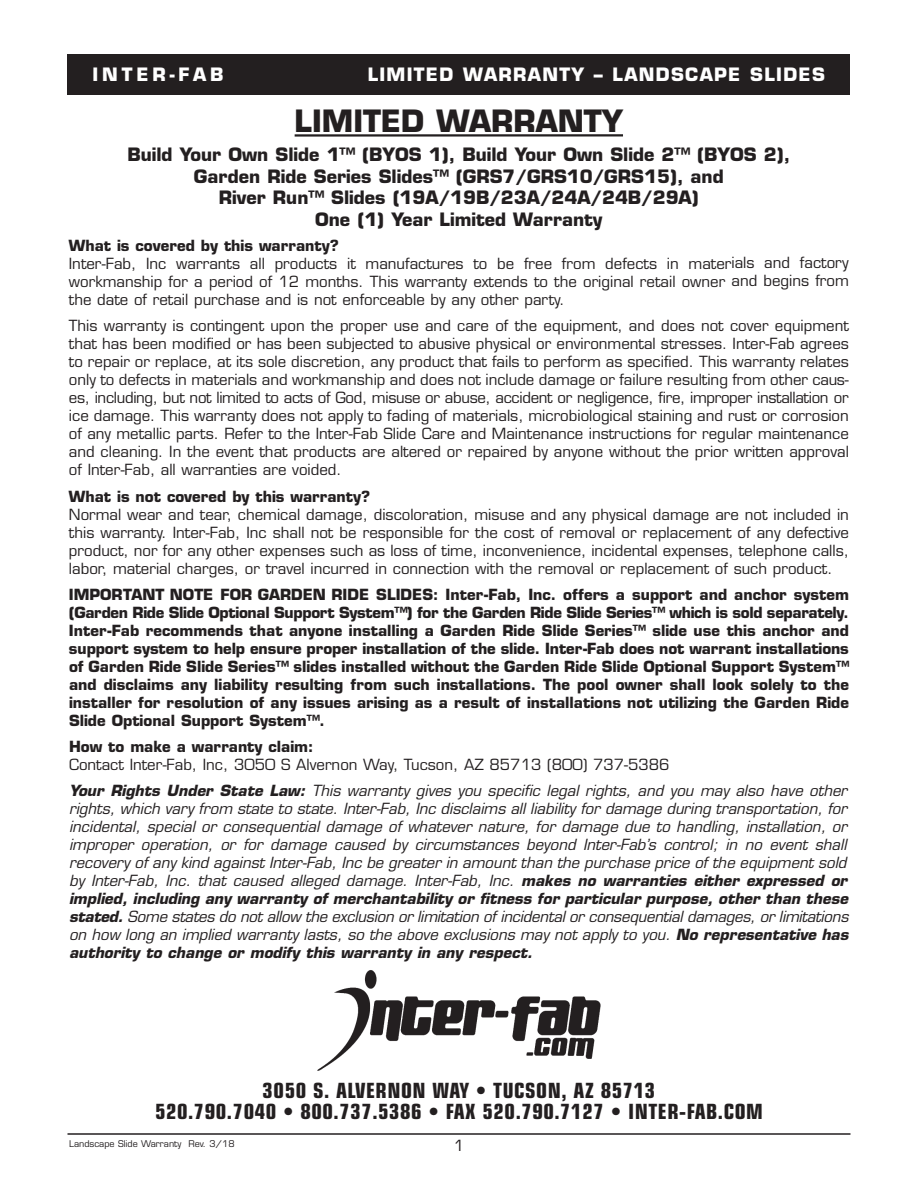
<style>
.page{position:relative;width:918px;height:1188px;background:#fff}
.page>*{position:absolute;margin:0;border:0;box-sizing:border-box;transform-origin:0 0}
.t1{font:700 30px "Eurostile";color:#231f20}
.t2{font:700 condensed 21px/21.1px "Eurostile";letter-spacing:.025em;color:#231f20;text-align:center}
.t3{font:700 18px/21.6px "Eurostile";color:#231f20;text-align:center}
.t4{font:700 18px "Eurostile";letter-spacing:.07em;color:#fff}
.t5{font:700 18px "Eurostile";letter-spacing:.215em;color:#fff}
.t6{font:15px/18.1px "Eurostile";color:#231f20;text-align:justify}
.t7{font:italic 15px/18px "Eurostile";color:#231f20}
.t8{font:700 15px/18px "Eurostile";color:#231f20;text-align:justify}
.t9{font:9px "Eurostile";color:#231f20}
.s1{font-weight:700;font-style:italic}
.s2{font-style:italic}
.s3{font-weight:700}
</style>
<div class="page">
<div style="left:68px;top:54px;width:782px;height:40px;background:#231f20"></div>
<hr style="left:68px;top:1133px;width:782px;height:2px;background:#231f20">
<hr style="left:295px;top:134px;width:328px;height:3px;background:#231f20">
<img style="left:317px;top:970px;width:284px;height:101px">
<p class="t5" style="left:92px;top:67px;width:133px">INTER-FAB</p>
<p class="t4" style="left:368px;top:67px;width:459px">LIMITED WARRANTY – LANDSCAPE SLIDES</p>
<h1 class="t1" style="left:295px;top:109px;width:330px">LIMITED WARRANTY</h1>
<p class="t3" style="left:127px;top:146px;width:664px">Build Your Own Slide 1™ (BYOS 1), Build Your Own Slide 2™ (BYOS 2), Garden Ride Series Slides™ (GRS7/GRS10/GRS15), and<br>River Run™ Slides (19A/19B/23A/24A/24B/29A)<br>One (1) Year Limited Warranty</p>
<p class="t8" style="left:69px;top:238px;width:271px">What is covered by this warranty?</p>
<p class="t6" style="left:69px;top:256px;width:781px">Inter-Fab, Inc warrants all products it manufactures to be free from defects in materials and factory workmanship for a period of 12 months. This warranty extends to the original retail owner and begins from the date of retail purchase and is not enforceable by any other party.</p>
<p class="t6" style="left:69px;top:318px;width:782px">This warranty is contingent upon the proper use and care of the equipment, and does not cover equipment that has been modified or has been subjected to abusive physical or environmental stresses. Inter-Fab agrees to repair or replace, at its sole discretion, any product that fails to perform as specified. This warranty relates only to defects in materials and workmanship and does not include damage or failure resulting from other caus&shy;es, including, but not limited to acts of God, misuse or abuse, accident or negligence, fire, improper installation or ice damage. This warranty does not apply to fading of materials, microbiological staining and rust or corrosion of any metallic parts. Refer to the Inter-Fab Slide Care and Maintenance instructions for regular maintenance and cleaning. In the event that products are altered or repaired by anyone without the prior written approval of Inter-Fab, all warranties are voided.</p>
<p class="t8" style="left:69px;top:489px;width:303px">What is not covered by this warranty?</p>
<p class="t6" style="left:69px;top:507px;width:781px">Normal wear and tear, chemical damage, discoloration, misuse and any physical damage are not included in this warranty. Inter-Fab, Inc shall not be responsible for the cost of removal or replacement of any defective product, nor for any other expenses such as loss of time, inconvenience, incidental expenses, telephone calls, labor, material charges, or travel incurred in connection with the removal or replacement of such product.</p>
<p class="t8" style="left:69px;top:587px;width:782px">IMPORTANT NOTE FOR GARDEN RIDE SLIDES: Inter-Fab, Inc. offers a support and anchor system (Garden Ride Slide Optional Support System™) for the Garden Ride Slide Series™ which is sold separately.<br>Inter-Fab recommends that anyone installing a Garden Ride Slide Series™ slide use this anchor and support system to help ensure proper installation of the slide. Inter-Fab does not warrant installations of Garden Ride Slide Series™ slides installed without the Garden Ride Slide Optional Support System™ and disclaims any liability resulting from such installations. The pool owner shall look solely to the installer for resolution of any issues arising as a result of installations not utilizing the Garden Ride Slide Optional Support System™.</p>
<p class="t8" style="left:69px;top:739px;width:246px">How to make a warranty claim:</p>
<p class="t6" style="left:69px;top:753px;width:780px;line-height:26.1px">Contact Inter-Fab, Inc, 3050 S Alvernon Way, Tucson, AZ 85713 (800) 737-5386<br><span class="s1">Your Rights Under State Law:</span> <span class="s2">This warranty gives you specific legal rights, and you may also have other</span></p>
<p class="t7" style="left:69px;top:801px;width:781px">rights, which vary from state to state. Inter-Fab, Inc disclaims all liability for damage during transportation, for incidental, special or consequential damage of whatever nature, for damage due to handling, installation, or improper operation, or for damage caused by circumstances beyond Inter-Fab’s control; in no event shall recovery of any kind against Inter-Fab, Inc be greater in amount than the purchase price of the equipment sold by Inter-Fab, Inc. that caused alleged damage. Inter-Fab, Inc. <span class="s3">makes no warranties either expressed or implied, including any warranty of merchantability or fitness for particular purpose, other than these stated.</span> Some states do not allow the exclusion or limitation of incidental or consequential damages, or limitations on how long an implied warranty lasts, so the above exclusions may not apply to you. <span class="s3">No representative has authority to change or modify this warranty in any respect.</span></p>
<h2 class="t2" style="left:155px;top:1082px;width:609px">3050 S. ALVERNON WAY • TUCSON, AZ 85713<br>520.790.7040 • 800.737.5386 • FAX 520.790.7127 • INTER-FAB.COM</h2>
<p class="t9" style="left:69px;top:1140px;width:167px">Landscape Slide Warranty Rev. 3/18</p>
<p class="t6" style="left:454px;top:1138px;width:12px">1</p>
</div>
